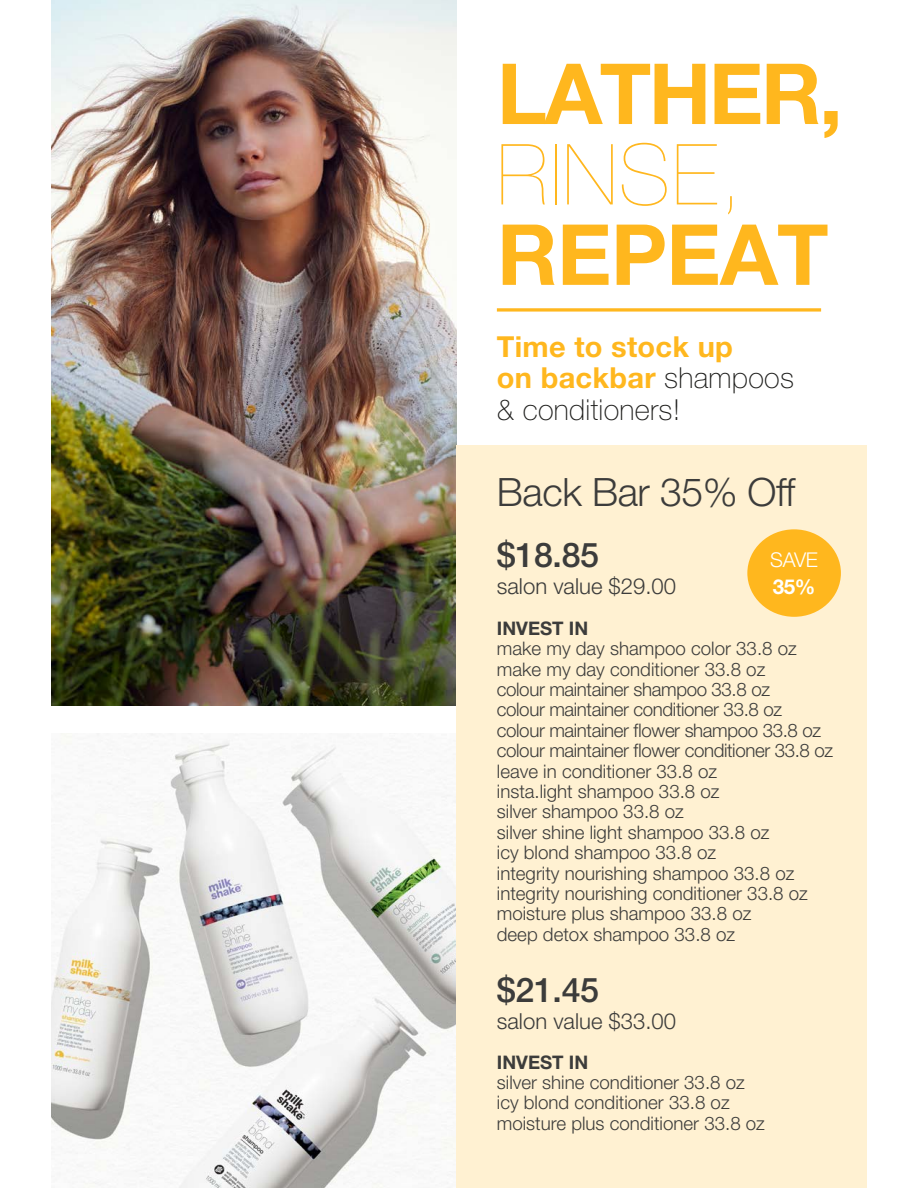
<style>
.page{position:relative;width:918px;height:1188px;background:#fff}
.page>*{position:absolute;margin:0;border:0;box-sizing:border-box;transform-origin:0 0}
.t1{font:700 84.45px "Helvetica Neue LT Pro";letter-spacing:-.02em;color:#ffb71e}
.t2{font:200 84.45px "Helvetica Neue LT Pro";letter-spacing:.02em;color:#ffb71e}
.t3{font:300 39.15px "Helvetica Neue LT Pro";letter-spacing:-.01em;color:#3c3c3b}
.t4{font:500 34.05px "Helvetica Neue LT Pro";letter-spacing:-.01em;color:#3c3c3b}
.t5{font:700 28.95px/31.5px "Helvetica Neue LT Pro";letter-spacing:.01em;color:#ffb71e}
.t6{font:300 22.05px "Helvetica Neue LT Pro";color:#3c3c3b}
.t7{font:700 20.55px "Helvetica Neue LT Pro";color:#fff}
.t8{font:300 20.4px "Helvetica Neue LT Pro";color:#fff}
.t9{font:300 18.75px/20.4px "Helvetica Neue LT Pro";color:#3c3c3b}
.t10{font:700 18.75px "Helvetica Neue LT Pro";color:#3c3c3b}
.s1{font-weight:100;color:#1d1d1b}
</style>
<div class="page">
<img style="left:51px;top:734px;width:405px;height:454px">
<img style="left:51px;top:0;width:405px;height:706px">
<svg style="left:497px;top:308px;width:324px;height:4px"></svg>
<div style="left:456px;top:445px;width:411px;height:743px;background:#fff1d2"></div>
<div style="left:747px;top:529px;width:94px;height:88px;background:#ffb71e;border-radius:50%"></div>
<h1 class="t1" style="left:497px;top:42px;width:347px">LATHER,</h1>
<h1 class="t2" style="left:497px;top:126px;width:247px">RINSE,</h1>
<h1 class="t1" style="left:497px;top:203px;width:333px">REPEAT</h1>
<h3 class="t5" style="left:497px;top:330px;width:299px">Time to stock up<br>on backbar <span class="s1">shampoos &amp; conditioners!</span></h3>
<h2 class="t3" style="left:497px;top:468px;width:300px">Back Bar 35% Off</h2>
<h3 class="t4" style="left:497px;top:535px;width:104px">$18.85</h3>
<p class="t6" style="left:497px;top:573px;width:181px">salon value $29.00</p>
<p class="t10" style="left:497px;top:616px;width:93px">INVEST IN</p>
<p class="t9" style="left:497px;top:638px;width:338px">make my day shampoo color 33.8 oz make my day conditioner 33.8 oz<br>colour maintainer shampoo 33.8 oz<br>colour maintainer conditioner 33.8 oz colour maintainer flower shampoo 33.8 oz colour maintainer flower conditioner 33.8 oz leave in conditioner 33.8 oz<br>insta.light shampoo 33.8 oz<br>silver shampoo 33.8 oz<br>silver shine light shampoo 33.8 oz<br>icy blond shampoo 33.8 oz<br>integrity nourishing shampoo 33.8 oz integrity nourishing conditioner 33.8 oz moisture plus shampoo 33.8 oz<br>deep detox shampoo 33.8 oz</p>
<h3 class="t4" style="left:497px;top:970px;width:104px">$21.45</h3>
<p class="t6" style="left:497px;top:1007px;width:181px">salon value $33.00</p>
<p class="t10" style="left:497px;top:1051px;width:93px">INVEST IN</p>
<p class="t9" style="left:497px;top:1072px;width:270px">silver shine conditioner 33.8 oz icy blond conditioner 33.8 oz moisture plus conditioner 33.8 oz</p>
<p class="t8" style="left:770px;top:547px;width:49px">SAVE</p>
<p class="t7" style="left:773px;top:574px;width:44px">35%</p>
</div>
